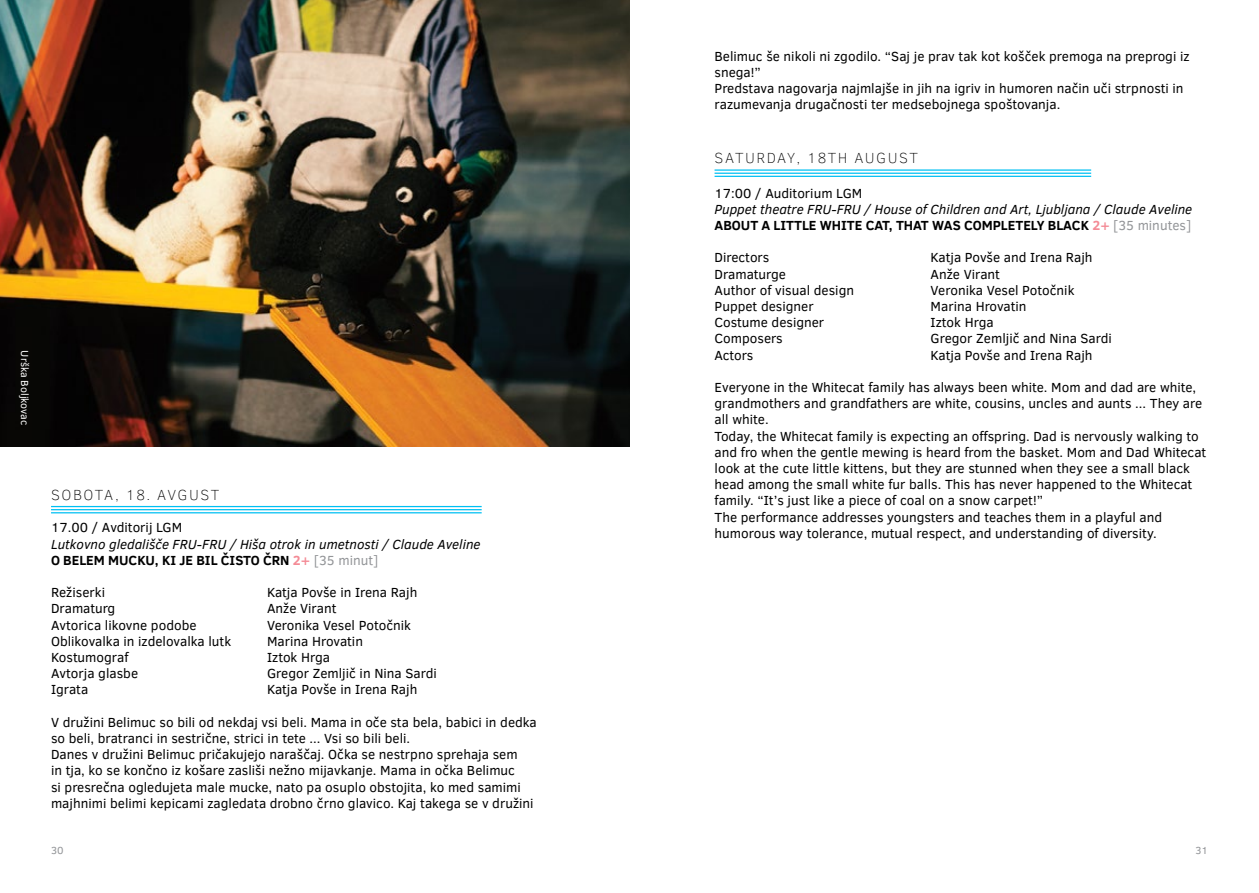
<style>
.page{position:relative;width:1259px;height:893px;background:#fff}
.page>*{position:absolute;margin:0;border:0;box-sizing:border-box;transform-origin:0 0}
.t1{font:100 15px "Clear Sans";letter-spacing:.1em;color:#000}
.t2{font:13.5px/16.2px "Clear Sans";color:#000}
.t3{font:italic 13.5px/16.2px "Clear Sans";color:#000}
.t4{font:10.5px "Clear Sans";color:#fff}
.t5{font:10.5px "Clear Sans";color:#939598}
.s1{font-weight:700;font-style:normal}
.s2{font-weight:700;font-style:normal;color:#f48b96}
.s3{font-style:normal;color:#939598}
</style>
<div class="page">
<hr style="left:51px;top:506px;width:431px;height:1px;background:#00c0f3">
<hr style="left:51px;top:509px;width:431px;height:1px;background:#00c0f3">
<hr style="left:51px;top:512px;width:431px;height:1px;background:#00c0f3">
<hr style="left:714px;top:169px;width:377px;height:2px;background:#00c0f3">
<hr style="left:714px;top:173px;width:377px;height:1px;background:#00c0f3">
<hr style="left:714px;top:176px;width:377px;height:1px;background:#00c0f3">
<img style="left:0;top:0;width:629px;height:446px">
<p class="t4" style="left:32px;top:350px;width:76px;rotate:90deg">Urška Boljkovac</p>
<p class="t1" style="left:51px;top:485px;width:170px">SOBOTA, 18. AVGUST</p>
<p class="t2" style="left:51px;top:519px;width:133px">17.00 / Avditorij LGM</p>
<p class="t3" style="left:51px;top:535px;width:431px">Lutkovno gledališče FRU-FRU / Hiša otrok in umetnosti / Claude Aveline<br><span class="s1">O BELEM MUCKU, KI JE BIL ČISTO ČRN</span> <span class="s2">2+</span> <span class="s3">[35 minut]</span></p>
<p class="t2" style="left:51px;top:584px;width:56px">Režiserki</p>
<p class="t2" style="left:267px;top:584px;width:152px">Katja Povše in Irena Rajh</p>
<p class="t2" style="left:51px;top:600px;width:66px">Dramaturg</p>
<p class="t2" style="left:267px;top:600px;width:71px">Anže Virant</p>
<p class="t2" style="left:51px;top:617px;width:147px">Avtorica likovne podobe</p>
<p class="t2" style="left:267px;top:617px;width:145px">Veronika Vesel Potočnik</p>
<p class="t2" style="left:51px;top:633px;width:182px">Oblikovalka in izdelovalka lutk</p>
<p class="t2" style="left:267px;top:633px;width:97px">Marina Hrovatin</p>
<p class="t2" style="left:51px;top:649px;width:79px">Kostumograf</p>
<p class="t2" style="left:267px;top:649px;width:65px">Iztok Hrga</p>
<p class="t2" style="left:51px;top:665px;width:89px">Avtorja glasbe</p>
<p class="t2" style="left:267px;top:665px;width:171px">Gregor Zemljič in Nina Sardi</p>
<p class="t2" style="left:51px;top:681px;width:39px">Igrata</p>
<p class="t2" style="left:267px;top:681px;width:152px">Katja Povše in Irena Rajh</p>
<p class="t2" style="left:51px;top:714px;width:487px">V družini Belimuc so bili od nekdaj vsi beli. Mama in oče sta bela, babici in dedka so beli, bratranci in sestrične, strici in tete ... Vsi so bili beli.<br>Danes v družini Belimuc pričakujejo naraščaj. Očka se nestrpno sprehaja sem<br>in tja, ko se končno iz košare zasliši nežno mijavkanje. Mama in očka Belimuc<br>si presrečna ogledujeta male mucke, nato pa osuplo obstojita, ko med samimi majhnimi belimi kepicami zagledata drobno črno glavico. Kaj takega se v družini</p>
<p class="t2" style="left:714px;top:48px;width:476px">Belimuc še nikoli ni zgodilo. “Saj je prav tak kot košček premoga na preprogi iz snega!”<br>Predstava nagovarja najmlajše in jih na igriv in humoren način uči strpnosti in razumevanja drugačnosti ter medsebojnega spoštovanja.</p>
<p class="t1" style="left:714px;top:148px;width:205px">SATU RDAY, 18th AU GU ST</p>
<p class="t2" style="left:714px;top:185px;width:149px">17:00 / Auditorium LGM</p>
<p class="t3" style="left:714px;top:201px;width:479px">Puppet theatre FRU-FRU / House of Children and Art, Ljubljana / Claude Aveline<br><span class="s1">ABOUT A LITTLE WHITE CAT, THAT WAS COMPLETELY BLACK</span> <span class="s2">2+</span> <span class="s3">[35 minutes]</span></p>
<p class="t2" style="left:714px;top:250px;width:56px">Directors</p>
<p class="t2" style="left:930px;top:250px;width:163px">Katja Povše and Irena Rajh</p>
<p class="t2" style="left:714px;top:266px;width:73px">Dramaturge</p>
<p class="t2" style="left:930px;top:266px;width:71px">Anže Virant</p>
<p class="t2" style="left:714px;top:282px;width:141px">Author of visual design</p>
<p class="t2" style="left:930px;top:282px;width:145px">Veronika Vesel Potočnik</p>
<p class="t2" style="left:714px;top:298px;width:101px">Puppet designer</p>
<p class="t2" style="left:930px;top:298px;width:97px">Marina Hrovatin</p>
<p class="t2" style="left:714px;top:314px;width:111px">Costume designer</p>
<p class="t2" style="left:930px;top:314px;width:65px">Iztok Hrga</p>
<p class="t2" style="left:714px;top:331px;width:70px">Composers</p>
<p class="t2" style="left:930px;top:331px;width:183px">Gregor Zemljič and Nina Sardi</p>
<p class="t2" style="left:714px;top:347px;width:40px">Actors</p>
<p class="t2" style="left:930px;top:347px;width:163px">Katja Povše and Irena Rajh</p>
<p class="t2" style="left:714px;top:379px;width:493px">Everyone in the Whitecat family has always been white. Mom and dad are white, grandmothers and grandfathers are white, cousins, uncles and aunts ... They are all white.<br>Today, the Whitecat family is expecting an offspring. Dad is nervously walking to and fro when the gentle mewing is heard from the basket. Mom and Dad Whitecat look at the cute little kittens, but they are stunned when they see a small black head among the small white fur balls. This has never happened to the Whitecat family. “It’s just like a piece of coal on a snow carpet!”<br>The performance addresses youngsters and teaches them in a playful and humorous way tolerance, mutual respect, and understanding of diversity.</p>
<p class="t5" style="left:51px;top:844px;width:14px">30</p>
<p class="t5" style="left:1195px;top:844px;width:14px">31</p>
</div>
